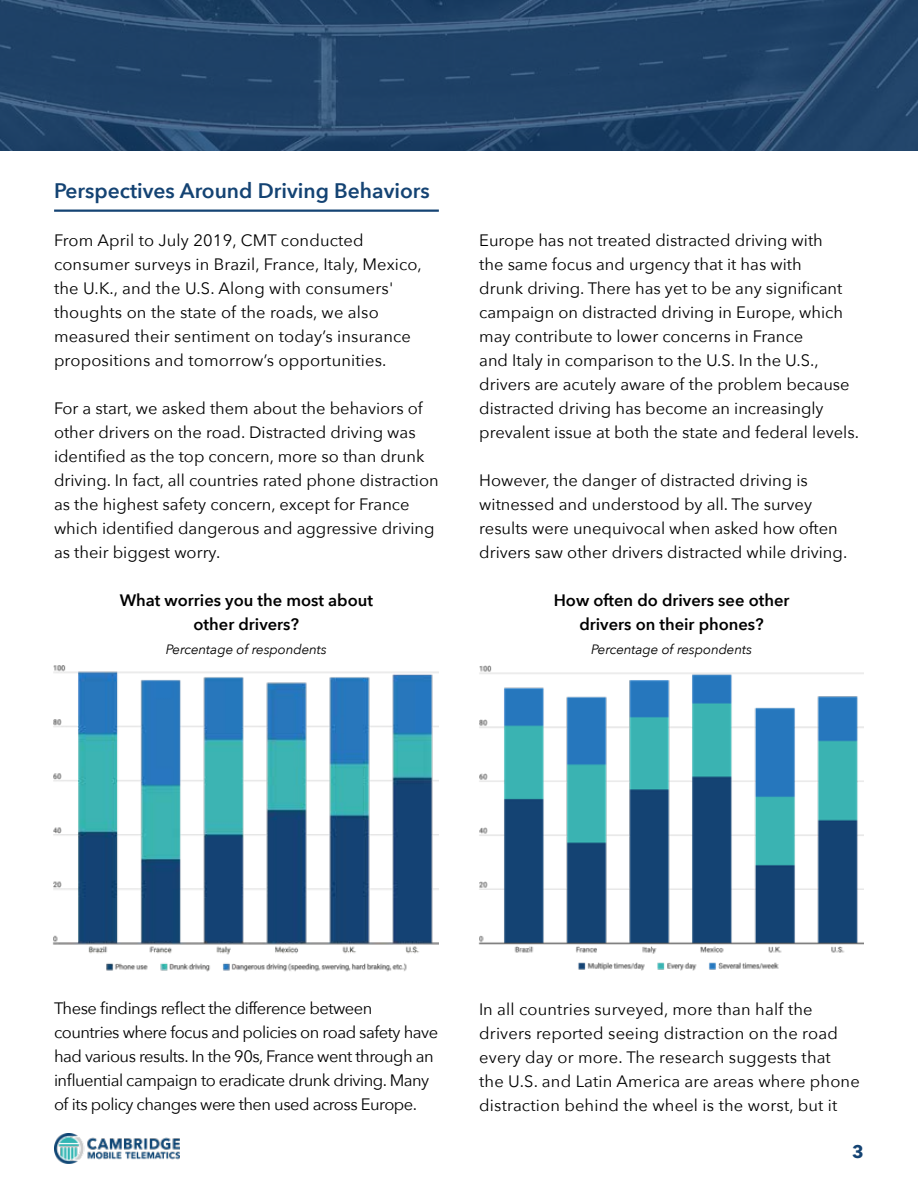
<style>
.page{position:relative;width:918px;height:1188px;background:#fff}
.page>*{position:absolute;margin:0;border:0;box-sizing:border-box;transform-origin:0 0}
.t1{font:600 21px "Avenir Next";color:#144373}
.t2{font:700 18px "Avenir Next";color:#144373}
.t3{font:16.5px/24px "Avenir Next";color:#000}
.t4{font:16.5px/24px "Avenir Next";letter-spacing:-.03em;color:#000}
.t5{font:600 16.5px/24px "Avenir Next";color:#000;text-align:center}
.t6{font:italic 13.5px "Avenir Next";letter-spacing:-.01em;color:#000}
</style>
<div class="page">
<img style="left:54px;top:1134px;width:125px;height:29px">
<img style="left:478px;top:665px;width:386px;height:306px">
<svg style="left:0;top:0;width:918px;height:151px;background:#224469"></svg>
<hr style="left:54px;top:210px;width:385px;height:2px;background:#144373">
<img style="left:53px;top:665px;width:386px;height:307px">
<p class="t1" style="left:54px;top:173px;width:377px">Perspectives Around Driving Behaviors</p>
<p class="t3" style="left:54px;top:228px;width:369px">From April to July 2019, CMT conducted consumer surveys in Brazil, France, Italy, Mexico, the U.K., and the U.S. Along with consumers' thoughts on the state of the roads, we also measured their sentiment on today’s insurance propositions and tomorrow’s opportunities.</p>
<p class="t3" style="left:54px;top:396px;width:386px">For a start, we asked them about the behaviors of other drivers on the road. Distracted driving was identified as the top concern, more so than drunk driving. In fact, all countries rated phone distraction as the highest safety concern, except for France which identified dangerous and aggressive driving as their biggest worry.</p>
<p class="t5" style="left:120px;top:588px;width:255px">What worries you the most about other drivers?</p>
<p class="t6" style="left:166px;top:638px;width:162px">Percentage of respondents</p>
<p class="t3" style="left:479px;top:228px;width:381px">Europe has not treated distracted driving with<br>the same focus and urgency that it has with<br>drunk driving. There has yet to be any significant campaign on distracted driving in Europe, which may contribute to lower concerns in France<br>and Italy in comparison to the U.S. In the U.S., drivers are acutely aware of the problem because distracted driving has become an increasingly prevalent issue at both the state and federal levels.</p>
<p class="t3" style="left:479px;top:468px;width:370px">However, the danger of distracted driving is witnessed and understood by all. The survey results were unequivocal when asked how often drivers saw other drivers distracted while driving.</p>
<p class="t5" style="left:554px;top:588px;width:237px">How often do drivers see other drivers on their phones?</p>
<p class="t6" style="left:591px;top:638px;width:162px">Percentage of respondents</p>
<p class="t4" style="left:54px;top:996px;width:386px">These findings reflect the difference between countries where focus and policies on road safety have had various results. In the 90s, France went through an influential campaign to eradicate drunk driving. Many of its policy changes were then used across Europe.</p>
<p class="t3" style="left:479px;top:996px;width:382px">In all countries surveyed, more than half the drivers reported seeing distraction on the road every day or more. The research suggests that<br>the U.S. and Latin America are areas where phone distraction behind the wheel is the worst, but it</p>
<p class="t2" style="left:852px;top:1136px;width:13px">3</p>
</div>
